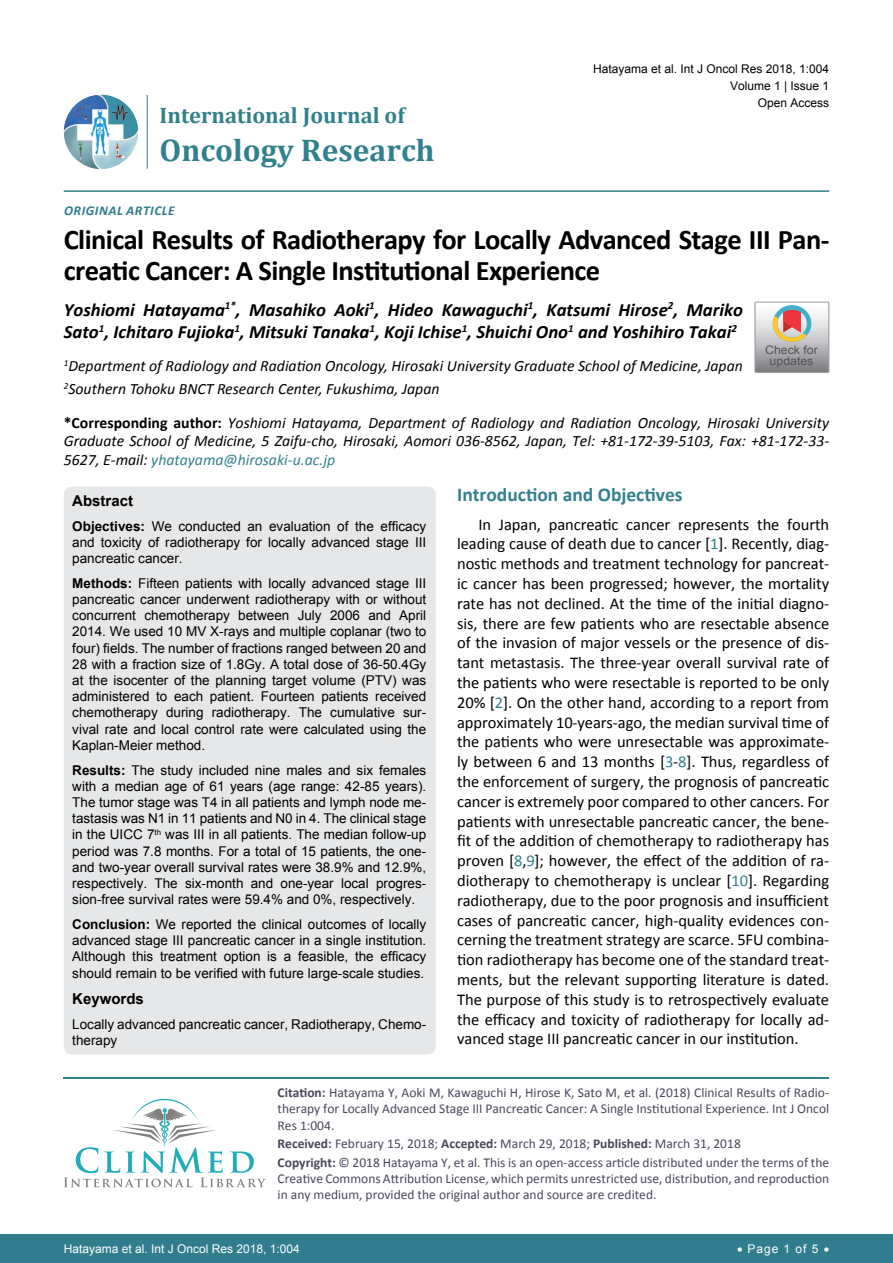
<style>
.page{position:relative;width:893px;height:1263px;background:#fff}
.page>*{position:absolute;margin:0;border:0;box-sizing:border-box;transform-origin:0 0}
.t1{font:700 31.5px "Cambria";color:#30808d}
.t2{font:700 28.5px/31.5px "Calibri";letter-spacing:-.02em;color:#000}
.t3{font:700 22.5px "Cambria";color:#30808d}
.t4{font:700 19.5px "Calibri";color:#30808d}
.t5{font:italic 700 18.75px/22.5px "Calibri";color:#000}
.t6{font:16.5px/19.8px "Calibri";letter-spacing:-.005em;color:#000;text-align:justify}
.t7{font:italic 15.75px/18.9px "Calibri";color:#000}
.t8{font:700 15px "Arial";color:#000}
.t9{font:13.5px/16.2px "Arial";color:#000;text-align:justify}
.t10{font:13.5px/16.2px "Calibri";color:#47475c}
.t11{font:italic 700 13.5px "Calibri";letter-spacing:.04em;color:#307d8d}
.t12{font:12px/17.2px "Arial";color:#000;text-align:right}
.t13{font:12px "Arial";color:#fff}
.t14{font:11.7px/10.1px "Arial";color:#535353;text-align:center;scale:1.06 1}
.s1{font-weight:700;font-style:normal}
.s2{color:#30808d}
.s3{font-weight:700}
</style>
<div class="page">
<img style="left:64px;top:95px;width:74px;height:74px;border-radius:37px">
<hr style="left:147px;top:95px;width:1px;height:74px;background:#307d8d">
<hr style="left:64px;top:190px;width:765px;height:2px;background:#307d8d">
<div style="left:0;top:1234px;width:893px;height:29px;background:#307d8d"></div>
<hr style="left:64px;top:1077px;width:765px;height:1px;background:#30808d">
<svg style="left:64px;top:1099px;width:202px;height:88px"></svg>
<div style="left:64px;top:487px;width:372px;height:567px;background:#e6e7e8;border-radius:9px"></div>
<svg style="left:755px;top:302px;width:74px;height:70px;background:#bdb6b3"></svg>
<h3 class="t3" style="left:160px;top:100px;width:247px">International Journal of</h3>
<h1 class="t1" style="left:160px;top:128px;width:276px">Oncology Research</h1>
<p class="t11" style="left:64px;top:202px;width:112px">ORIGINAL ARTICLE</p>
<p class="t12" style="left:593px;top:60px;width:238px">Hatayama et al. Int J Oncol Res 2018, 1:004<br>Volume 1 | Issue 1<br>Open Access</p>
<h2 class="t2" style="left:64px;top:224px;width:767px">Clinical Results of Radiotherapy for Locally Advanced Stage III Pan&shy;creatic Cancer: A Single Institutional Experience</h2>
<h3 class="t5" style="left:64px;top:298px;width:681px">Yoshiomi Hatayama<sup>1*</sup>, Masahiko Aoki<sup>1</sup>, Hideo Kawaguchi<sup>1</sup>, Katsumi Hirose<sup>2</sup>, Mariko<br>Sato<sup>1</sup>, Ichitaro Fujioka<sup>1</sup>, Mitsuki Tanaka<sup>1</sup>, Koji Ichise<sup>1</sup>, Shuichi Ono<sup>1</sup> and Yoshihiro Takai<sup>2</sup></h3>
<p class="t7" style="left:64px;top:354px;width:681px;line-height:23.1px"><sup>1</sup>Department of Radiology and Radiation Oncology, Hirosaki University Graduate School of Medicine, Japan<br><sup>2</sup>Southern Tohoku BNCT Research Center, Fukushima, Japan</p>
<p class="t7" style="left:64px;top:412px;width:767px;text-align:justify"><span class="s1">*Corresponding author:</span> Yoshiomi Hatayama, Department of Radiology and Radiation Oncology, Hirosaki University Graduate School of Medicine, 5 Zaifu-cho, Hirosaki, Aomori 036-8562, Japan, Tel: +81-172-39-5103, Fax: +81-172-33- 5627, E-mail: <span class="s2">yhatayama@hirosaki-u.ac.jp</span></p>
<h3 class="t4" style="left:457px;top:482px;width:227px">Introduction and Objectives</h3>
<p class="t6" style="left:457px;top:514px;width:374px;text-indent:21px">In Japan, pancreatic cancer represents the fourth leading cause of death due to cancer [<span class="s2">1</span>]. Recently, diag&shy;nostic methods and treatment technology for pancreat&shy;ic cancer has been progressed; however, the mortality rate has not declined. At the time of the initial diagno&shy;sis, there are few patients who are resectable absence of the invasion of major vessels or the presence of dis&shy;tant metastasis. The three-year overall survival rate of the patients who were resectable is reported to be only 20% [<span class="s2">2</span>]. On the other hand, according to a report from approximately 10-years-ago, the median survival time of the patients who were unresectable was approximate&shy;ly between 6 and 13 months [<span class="s2">3</span>-<span class="s2">8</span>]. Thus, regardless of the enforcement of surgery, the prognosis of pancreatic cancer is extremely poor compared to other cancers. For patients with unresectable pancreatic cancer, the bene&shy;fit of the addition of chemotherapy to radiotherapy has proven [<span class="s2">8</span>,<span class="s2">9</span>]; however, the effect of the addition of ra&shy;diotherapy to chemotherapy is unclear [<span class="s2">10</span>]. Regarding radiotherapy, due to the poor prognosis and insufficient cases of pancreatic cancer, high-quality evidences con&shy;cerning the treatment strategy are scarce. 5FU combina&shy;tion radiotherapy has become one of the standard treat&shy;ments, but the relevant supporting literature is dated.<br>The purpose of this study is to retrospectively evaluate the efficacy and toxicity of radiotherapy for locally ad&shy;vanced stage III pancreatic cancer in our institution.</p>
<p class="t14" style="left:765px;top:345px;width:51px">Check for updates</p>
<p class="t8" style="left:72px;top:491px;width:62px">Abstract</p>
<p class="t9" style="left:72px;top:518px;width:356px"><span class="s3">Objectives:</span> We conducted an evaluation of the efficacy and toxicity of radiotherapy for locally advanced stage III pancreatic cancer.</p>
<p class="t9" style="left:72px;top:575px;width:356px"><span class="s3">Methods:</span> Fifteen patients with locally advanced stage III pancreatic cancer underwent radiotherapy with or without concurrent chemotherapy between July 2006 and April 2014. We used 10 MV X-rays and multiple coplanar (two to four) fields. The number of fractions ranged between 20 and 28 with a fraction size of 1.8Gy. A total dose of 36-50.4Gy at the isocenter of the planning target volume (PTV) was administered to each patient. Fourteen patients received chemotherapy during radiotherapy. The cumulative sur&shy;vival rate and local control rate were calculated using the Kaplan-Meier method.</p>
<p class="t9" style="left:72px;top:762px;width:355px"><span class="s3">Results:</span> The study included nine males and six females with a median age of 61 years (age range: 42-85 years).<br>The tumor stage was T4 in all patients and lymph node me&shy;tastasis was N1 in 11 patients and N0 in 4. The clinical stage in the UICC 7<sup>th</sup> was III in all patients. The median follow-up period was 7.8 months. For a total of 15 patients, the one&shy;and two-year overall survival rates were 38.9% and 12.9%, respectively. The six-month and one-year local progres&shy;sion-free survival rates were 59.4% and 0%, respectively.</p>
<p class="t9" style="left:72px;top:916px;width:355px"><span class="s3">Conclusion:</span> We reported the clinical outcomes of locally advanced stage III pancreatic cancer in a single institution.<br>Although this treatment option is a feasible, the efficacy should remain to be verified with future large-scale studies.</p>
<p class="t8" style="left:72px;top:989px;width:73px">Keywords</p>
<p class="t9" style="left:72px;top:1016px;width:355px">Locally advanced pancreatic cancer, Radiotherapy, Chemo&shy;therapy</p>
<p class="t10" style="left:278px;top:1084px;width:553px;text-align:justify"><span class="s3">Citation:</span> Hatayama Y, Aoki M, Kawaguchi H, Hirose K, Sato M, et al. (2018) Clinical Results of Radio&shy;therapy for Locally Advanced Stage III Pancreatic Cancer: A Single Institutional Experience. Int J Oncol Res 1:004.</p>
<p class="t10" style="left:278px;top:1134px;width:553px;line-height:18.6px"><span class="s3">Received:</span> February 15, 2018; <span class="s3">Accepted:</span> March 29, 2018; <span class="s3">Published:</span> March 31, 2018<br><span class="s3">Copyright:</span> © 2018 Hatayama Y, et al. This is an open-access article distributed under the terms of the</p>
<p class="t10" style="left:278px;top:1170px;width:553px">Creative Commons Attribution License, which permits unrestricted use, distribution, and reproduction in any medium, provided the original author and source are credited.</p>
<p class="t13" style="left:64px;top:1241px;width:238px">Hatayama et al. Int J Oncol Res 2018, 1:004</p>
<p class="t13" style="left:737px;top:1241px;width:94px">• Page 1 of 5 •</p>
</div>
